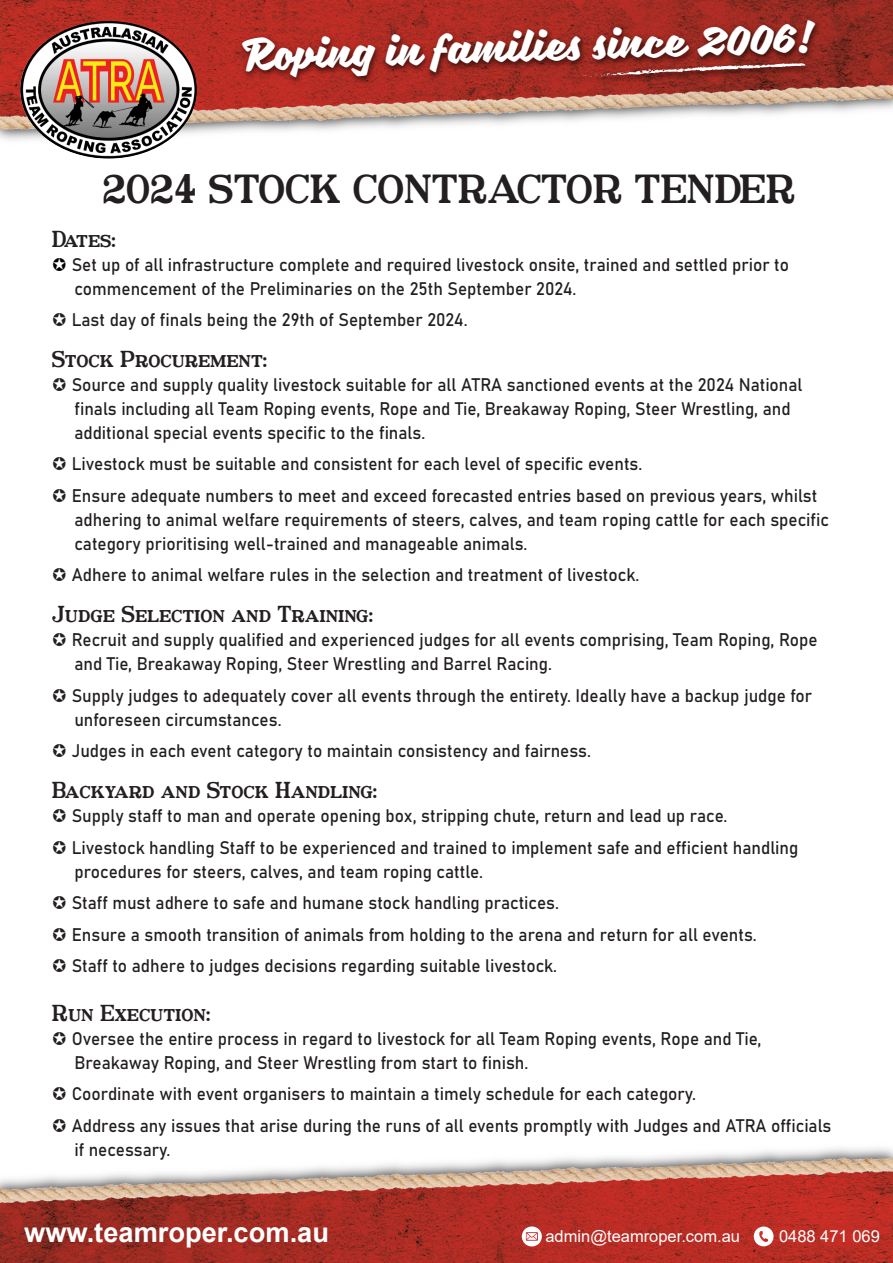
<style>
.page{position:relative;width:893px;height:1263px;background:#fff}
.page>*{position:absolute;margin:0;border:0;box-sizing:border-box;transform-origin:0 0}
.t1{font:39.6px "Postamt";color:#231f20}
.t2{font:35.4px "Sweet Sorrow";color:#fff}
.t3{font:700 27.3px "Arial";color:#fff}
.t4{font:22.5px "Postamt";color:#231f20;scale:.95 1}
.t5{font:18px/24px "Bahnschrift";color:#231f20;scale:.95 1}
.t6{font:16.5px "Arial";color:#fff}
</style>
<div class="page">
<img style="left:0;top:0;width:893px;height:140px">
<img style="left:20px;top:21px;width:177px;height:138px">
<img style="left:235px;top:12px;width:592px;height:80px">
<img style="left:568px;top:57px;width:249px;height:32px">
<svg style="left:575px;top:63px;width:232px;height:15px;background:#98433c"></svg>
<img style="left:0;top:1148px;width:893px;height:115px">
<svg style="left:522px;top:1226px;width:20px;height:20px"></svg>
<svg style="left:754px;top:1226px;width:20px;height:20px"></svg>
<h2 class="t2" style="left:242px;top:28px;width:571px;rotate:-2deg">Roping in families since 2006!</h2>
<h1 class="t1" style="left:103px;top:164px;width:694px">2024 STOCK CONTRACTOR TENDER</h1>
<p class="t4" style="left:52px;top:225px;width:69px">Dates:</p>
<p class="t5" style="left:72px;top:251px;width:757px">Set up of all infrastructure complete and required livestock onsite, trained and settled prior to commencement of the Preliminaries on the 25th September 2024.</p>
<p class="t5" style="left:72px;top:306px;width:418px">Last day of finals being the 29th of September 2024.</p>
<p class="t4" style="left:52px;top:345px;width:228px">Stock Procurement:</p>
<p class="t5" style="left:72px;top:371px;width:771px">Source and supply quality livestock suitable for all ATRA sanctioned events at the 2024 National finals including all Team Roping events, Rope and Tie, Breakaway Roping, Steer Wrestling, and additional special events specific to the finals.</p>
<p class="t5" style="left:72px;top:447px;width:786px;line-height:31.5px">Livestock must be suitable and consistent for each level of specific events.<br>Ensure adequate numbers to meet and exceed forecasted entries based on previous years, whilst</p>
<p class="t5" style="left:74px;top:506px;width:796px">adhering to animal welfare requirements of steers, calves, and team roping cattle for each specific category prioritising well-trained and manageable animals.</p>
<p class="t5" style="left:72px;top:562px;width:599px">Adhere to animal welfare rules in the selection and treatment of livestock.</p>
<p class="t4" style="left:52px;top:600px;width:339px">Judge Selection and Training:</p>
<p class="t5" style="left:72px;top:627px;width:787px">Recruit and supply qualified and experienced judges for all events comprising, Team Roping, Rope and Tie, Breakaway Roping, Steer Wrestling and Barrel Racing.</p>
<p class="t5" style="left:72px;top:682px;width:781px">Supply judges to adequately cover all events through the entirety. Ideally have a backup judge for unforeseen circumstances.</p>
<p class="t5" style="left:72px;top:738px;width:548px">Judges in each event category to maintain consistency and fairness.</p>
<p class="t4" style="left:52px;top:776px;width:344px">Backyard and Stock Handling:</p>
<p class="t5" style="left:72px;top:799px;width:766px;line-height:31.5px">Supply staff to man and operate opening box, stripping chute, return and lead up race.<br>Livestock handling Staff to be experienced and trained to implement safe and efficient handling</p>
<p class="t5" style="left:72px;top:854px;width:723px;line-height:31.5px">procedures for steers, calves, and team roping cattle.<br>Staff must adhere to safe and humane stock handling practices.<br>Ensure a smooth transition of animals from holding to the arena and return for all events.<br>Staff to adhere to judges decisions regarding suitable livestock.</p>
<p class="t4" style="left:52px;top:998px;width:168px">Run Execution:</p>
<p class="t5" style="left:72px;top:1025px;width:728px">Oversee the entire process in regard to livestock for all Team Roping events, Rope and Tie,<br>Breakaway Roping, and Steer Wrestling from start to finish.</p>
<p class="t5" style="left:72px;top:1077px;width:801px;line-height:31.5px">Coordinate with event organisers to maintain a timely schedule for each category.<br>Address any issues that arise during the runs of all events promptly with Judges and ATRA officials</p>
<p class="t5" style="left:74px;top:1136px;width:103px">if necessary.</p>
<h3 class="t3" style="left:24px;top:1213px;width:306px">www.teamroper.com.au</h3>
<p class="t6" style="left:545px;top:1225px;width:196px">admin@teamroper.com.au</p>
<p class="t6" style="left:779px;top:1225px;width:102px">0488 471 069</p>
</div>
